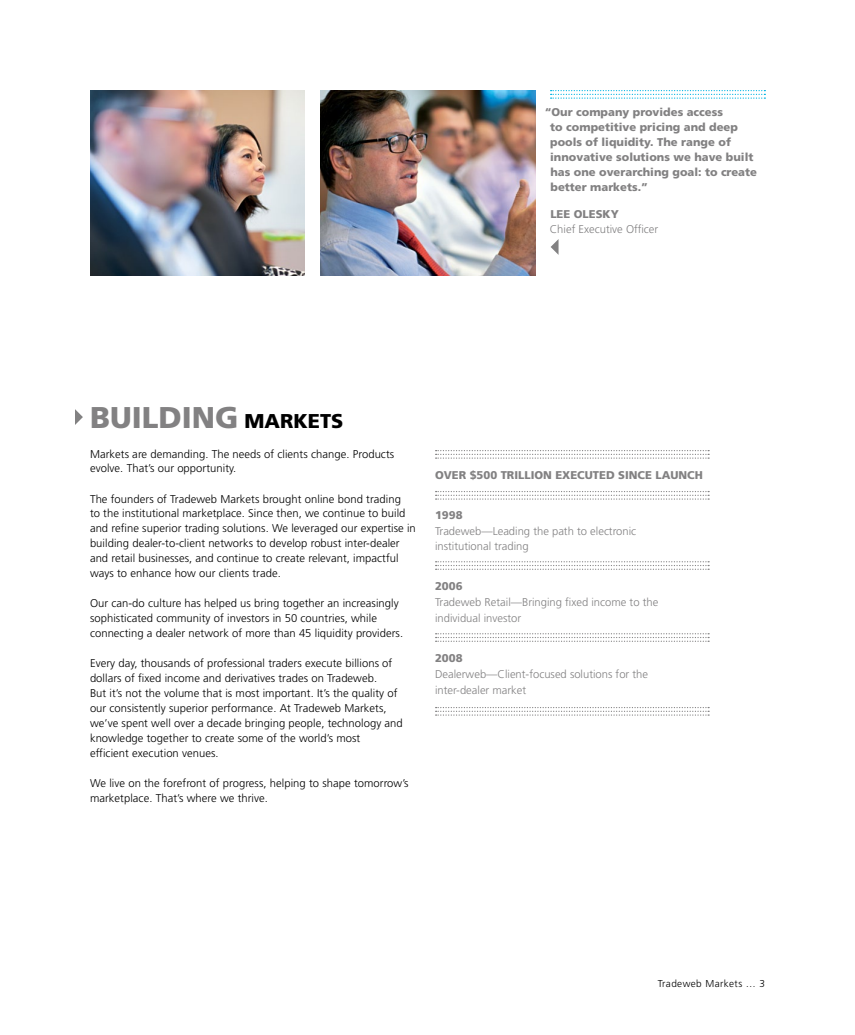
<style>
.page{position:relative;width:855px;height:1035px;background:#fff}
.page>*{position:absolute;margin:0;border:0;box-sizing:border-box;transform-origin:0 0}
.t1{font:900 30px "Frutiger LT Std";color:#828182}
.t2{font:900 20px "Frutiger LT Std";color:#000}
.t3{font:300 11.25px/15px "Frutiger LT Std";letter-spacing:.005em;color:#000}
.t4{font:900 11.25px/15px "Frutiger LT Std";color:#828182}
.t5{font:300 11.25px/15.6px "Frutiger LT Std";color:#828182}
.t6{font:300 10px "Frutiger LT Std";letter-spacing:.04em;color:#000}
</style>
<div class="page">
<img style="left:90px;top:90px;width:215px;height:185px">
<svg style="left:551px;top:90px;width:214px;height:9px"></svg>
<svg style="left:551px;top:239px;width:8px;height:16px"></svg>
<svg style="left:75px;top:409px;width:8px;height:16px"></svg>
<svg style="left:436px;top:491px;width:273px;height:9px"></svg>
<svg style="left:436px;top:450px;width:273px;height:9px"></svg>
<svg style="left:436px;top:561px;width:273px;height:9px"></svg>
<svg style="left:436px;top:633px;width:273px;height:9px"></svg>
<svg style="left:436px;top:707px;width:273px;height:9px"></svg>
<img style="left:320px;top:90px;width:215px;height:185px">
<p class="t4" style="left:550px;top:105px;width:208px;text-indent:-6px">“Our company provides access<br>to competitive pricing and deep pools of liquidity. The range of innovative solutions we have built has one overarching goal: to create better markets.”</p>
<p class="t4" style="left:550px;top:206px;width:70px">LEE OLESKY</p>
<p class="t5" style="left:550px;top:221px;width:110px">Chief Executive Officer</p>
<h1 class="t1" style="left:90px;top:399px;width:20px">building</h1>
<h2 class="t2" style="left:244px;top:408px;width:15px">markets</h2>
<p class="t3" style="left:90px;top:446px;width:306px">Markets are demanding. The needs of clients change. Products evolve. That’s our opportunity.</p>
<p class="t3" style="left:90px;top:491px;width:327px">The founders of Tradeweb Markets brought online bond trading<br>to the institutional marketplace. Since then, we continue to build and refine superior trading solutions. We leveraged our expertise in building dealer-to-client networks to develop robust inter-dealer and retail businesses, and continue to create relevant, impactful ways to enhance how our clients trade.</p>
<p class="t3" style="left:90px;top:596px;width:315px">Our can-do culture has helped us bring together an increasingly sophisticated community of investors in 50 countries, while connecting a dealer network of more than 45 liquidity providers.</p>
<p class="t3" style="left:90px;top:656px;width:314px">Every day, thousands of professional traders execute billions of dollars of fixed income and derivatives trades on Tradeweb.<br>But it’s not the volume that is most important. It’s the quality of our consistently superior performance. At Tradeweb Markets, we’ve spent well over a decade bringing people, technology and knowledge together to create some of the world’s most<br>efficient execution venues.</p>
<p class="t3" style="left:90px;top:776px;width:320px">We live on the forefront of progress, helping to shape tomorrow’s marketplace. That’s where we thrive.</p>
<p class="t4" style="left:435px;top:467px;width:73px">over $500 trillion</p>
<p class="t4" style="left:555px;top:467px;width:24px">executed</p>
<p class="t4" style="left:618px;top:467px;width:8px">since</p>
<p class="t4" style="left:655px;top:467px;width:9px">launc</p>
<p class="t4" style="left:695px;top:467px;width:10px">h</p>
<p class="t4" style="left:435px;top:508px;width:29px">1998</p>
<p class="t5" style="left:435px;top:523px;width:203px">Tradeweb—Leading the path to electronic institutional trading</p>
<p class="t4" style="left:435px;top:579px;width:29px">2006</p>
<p class="t5" style="left:435px;top:594px;width:225px">Tradeweb Retail—Bringing fixed income to the individual investor</p>
<p class="t4" style="left:435px;top:651px;width:29px">2008</p>
<p class="t5" style="left:435px;top:666px;width:215px">Dealerweb—Client-focused solutions for the inter-dealer market</p>
<p class="t6" style="left:658px;top:978px;width:109px">Tradeweb Markets … 3</p>
</div>
